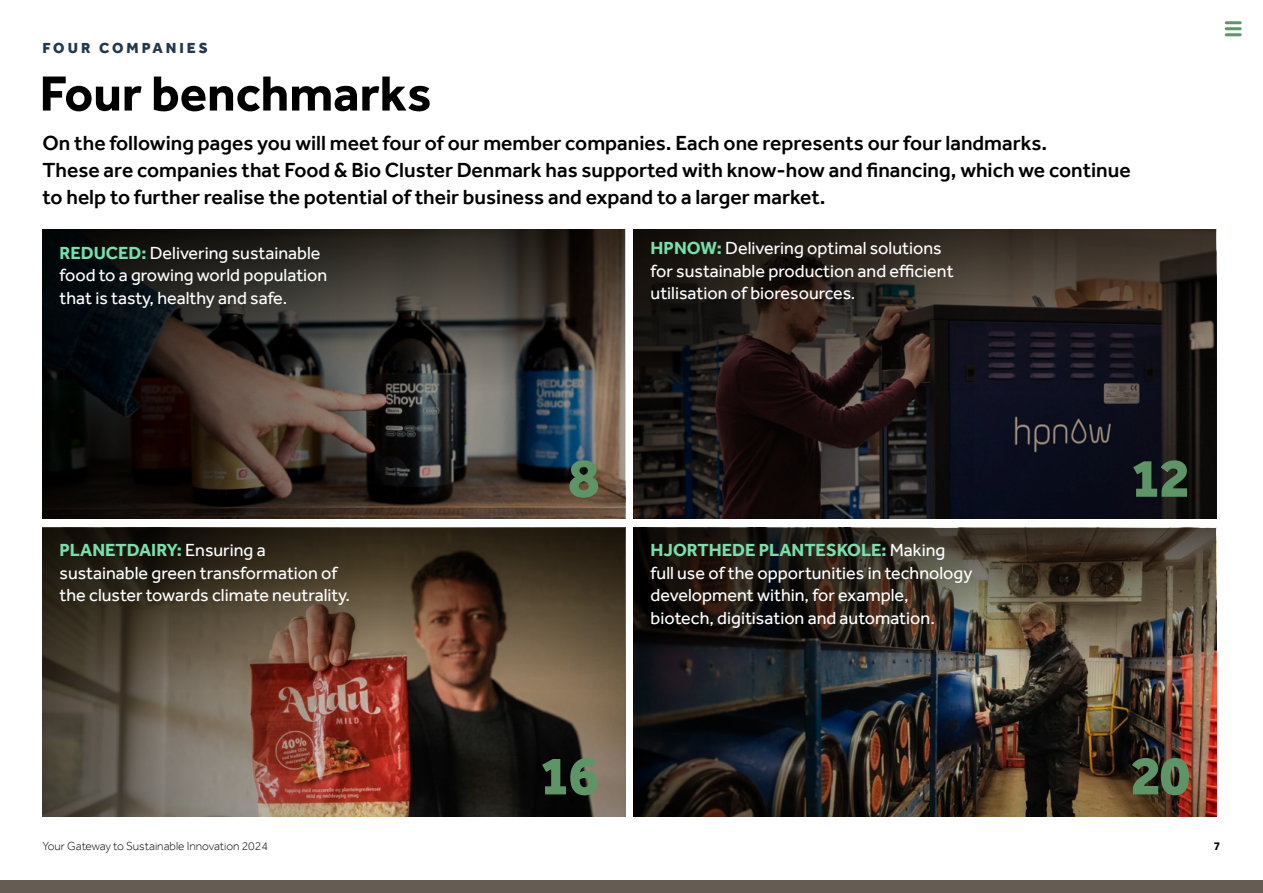
<style>
.page{position:relative;width:1263px;height:893px;background:#fff}
.page>*{position:absolute;margin:0;border:0;box-sizing:border-box;transform-origin:0 0}
.t1{font:800 56.25px "Effra";color:#5d9567}
.t2{font:700 51px "Effra";color:#000}
.t3{font:500 21px/27px "Effra";color:#000}
.t4{font:18px/22.5px "Effra";color:#fff}
.t5{font:800 15px "Effra";letter-spacing:.2em;color:#23384a}
.t6{font:300 12px "Effra";color:#000}
.t7{font:700 12px "Effra";color:#000}
.s1{font-weight:700;color:#77e0ad}
</style>
<div class="page">
<div style="left:0;top:880px;width:1263px;height:13px;background:#655d54"></div>
<hr style="left:1226px;top:21px;width:14px;height:3px;background:#5d9567">
<hr style="left:1226px;top:27px;width:14px;height:3px;background:#5d9567">
<hr style="left:1226px;top:33px;width:14px;height:3px;background:#5d9567">
<svg style="left:974px;top:391px;width:242px;height:128px;background:#11121c"></svg>
<img style="left:974px;top:689px;width:242px;height:128px">
<img style="left:383px;top:689px;width:242px;height:128px">
<svg style="left:383px;top:391px;width:242px;height:128px;background:#454342"></svg>
<svg style="left:43px;top:391px;width:340px;height:128px;background:#2b211b"></svg>
<svg style="left:634px;top:391px;width:340px;height:128px;background:#1b1516"></svg>
<img style="left:43px;top:689px;width:340px;height:128px">
<svg style="left:634px;top:689px;width:340px;height:128px;background:#1e1c1c"></svg>
<img style="left:634px;top:528px;width:582px;height:161px">
<svg style="left:43px;top:528px;width:582px;height:161px;background:#4d3c2b"></svg>
<svg style="left:43px;top:230px;width:582px;height:161px;background:#2d2b27"></svg>
<svg style="left:634px;top:230px;width:582px;height:161px;background:#28211e"></svg>
<p class="t5" style="left:43px;top:39px;width:167px">FOUR COMPANIES</p>
<h2 class="t2" style="left:40px;top:63px;width:393px">Four benchmarks</h2>
<p class="t3" style="left:43px;top:129px;width:1090px">On the following pages you will meet four of our member companies. Each one represents our four landmarks.<br>These are companies that Food &amp; Bio Cluster Denmark has supported with know-how and financing, which we continue to help to further realise the potential of their business and expand to a larger market.</p>
<p class="t4" style="left:60px;top:241px;width:269px"><span class="s1">REDUCED:</span> Delivering sustainable food to a growing world population that is tasty, healthy and safe.</p>
<p class="t4" style="left:651px;top:237px;width:304px"><span class="s1">HPNOW:</span> Delivering optimal solutions for sustainable production and efficient utilisation of bioresources.</p>
<p class="t4" style="left:60px;top:539px;width:292px"><span class="s1">PLANETDAIRY:</span> Ensuring a sustainable green transformation of the cluster towards climate neutrality.</p>
<h1 class="t1" style="left:568px;top:444px;width:33px">8</h1>
<h1 class="t1" style="left:539px;top:742px;width:62px">16</h1>
<p class="t4" style="left:651px;top:539px;width:323px"><span class="s1">HJORTHEDE PLANTESKOLE:</span> Making full use of the opportunities in technology development within, for example, biotech, digitisation and automation.</p>
<h1 class="t1" style="left:1130px;top:444px;width:62px">12</h1>
<h1 class="t1" style="left:1130px;top:742px;width:62px">20</h1>
<p class="t6" style="left:43px;top:839px;width:227px">Your Gateway to Sustainable Innovation 2024</p>
<p class="t7" style="left:1214px;top:839px;width:8px">7</p>
</div>
